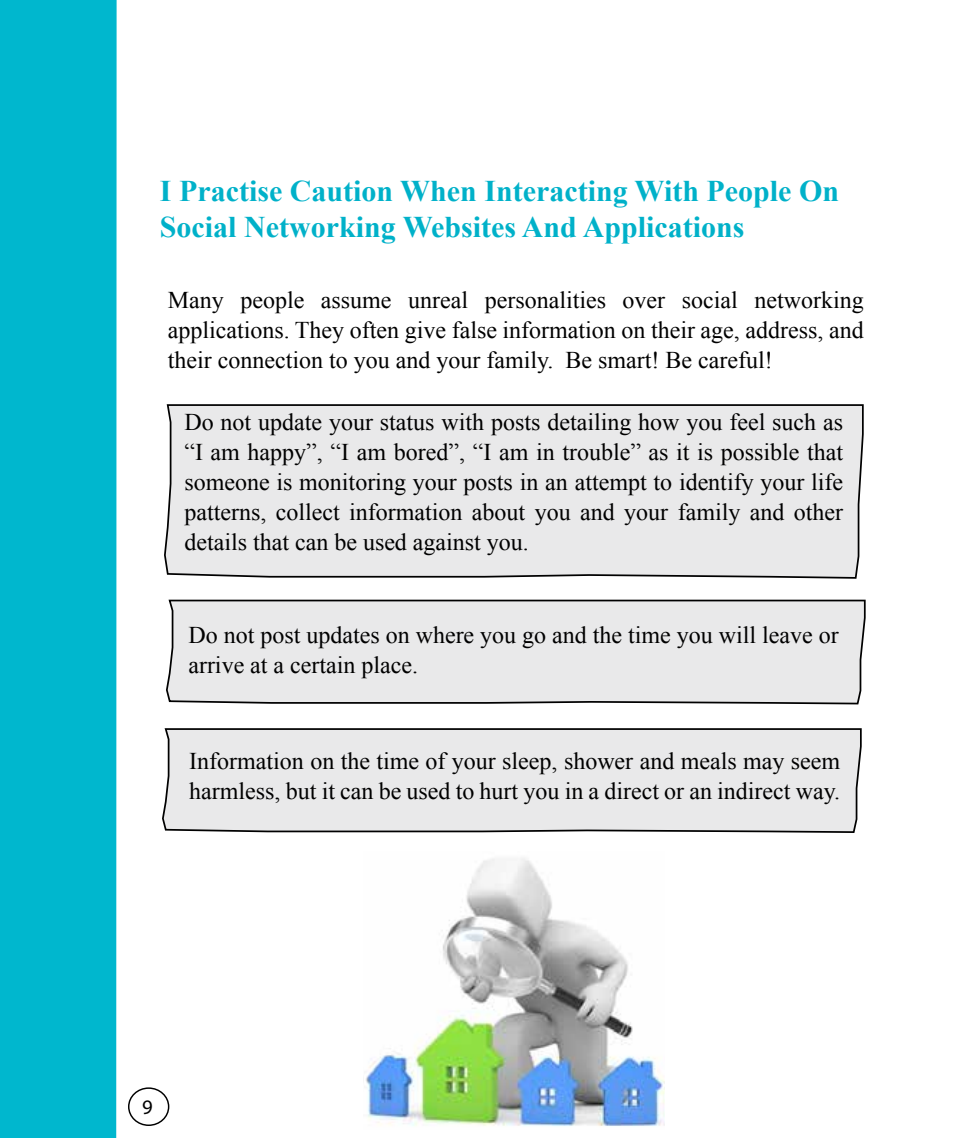
<style>
.page{position:relative;width:960px;height:1138px;background:#fff}
.page>*{position:absolute;margin:0;border:0;box-sizing:border-box;transform-origin:0 0}
.t1{font:700 30px/36px "Times New Roman";color:#00b1c9}
.t2{font:24px/30px "Times New Roman";color:#000;text-align:justify}
.t3{font:20.6px "Myriad Pro";color:#000}
</style>
<div class="page">
<div style="left:162px;top:728px;width:700px;height:105px;background:#e9e9ea"></div>
<svg style="left:166px;top:599px;width:700px;height:106px;background:#e0e0e1"></svg>
<div style="left:164px;top:404px;width:700px;height:175px;background:#e9e9ea"></div>
<div style="left:128px;top:1087px;width:41px;height:39px;border:1px solid #000;border-radius:50%"></div>
<img style="left:366px;top:858px;width:298px;height:269px">
<div style="left:0;top:0;width:117px;height:1138px;background:#00b7ce"></div>
<p class="t1" style="left:160px;top:172px;width:681px">I Practise Caution When Interacting With People On<br>Social Networking Websites And Applications</p>
<p class="t2" style="left:168px;top:284px;width:697px">Many people assume unreal personalities over social networking applications. They often give false information on their age, address, and their connection to you and your family. Be smart! Be careful!</p>
<p class="t2" style="left:184px;top:407px;width:660px">Do not update your status with posts detailing how you feel such as “I am happy”, “I am bored”, “I am in trouble” as it is possible that someone is monitoring your posts in an attempt to identify your life patterns, collect information about you and your family and other details that can be used against you.</p>
<p class="t2" style="left:188px;top:619px;width:652px">Do not post updates on where you go and the time you will leave or arrive at a certain place.</p>
<p class="t2" style="left:189px;top:745px;width:652px">Information on the time of your sleep, shower and meals may seem harmless, but it can be used to hurt you in a direct or an indirect way.</p>
<p class="t3" style="left:142px;top:1095px;width:12px">9</p>
</div>
